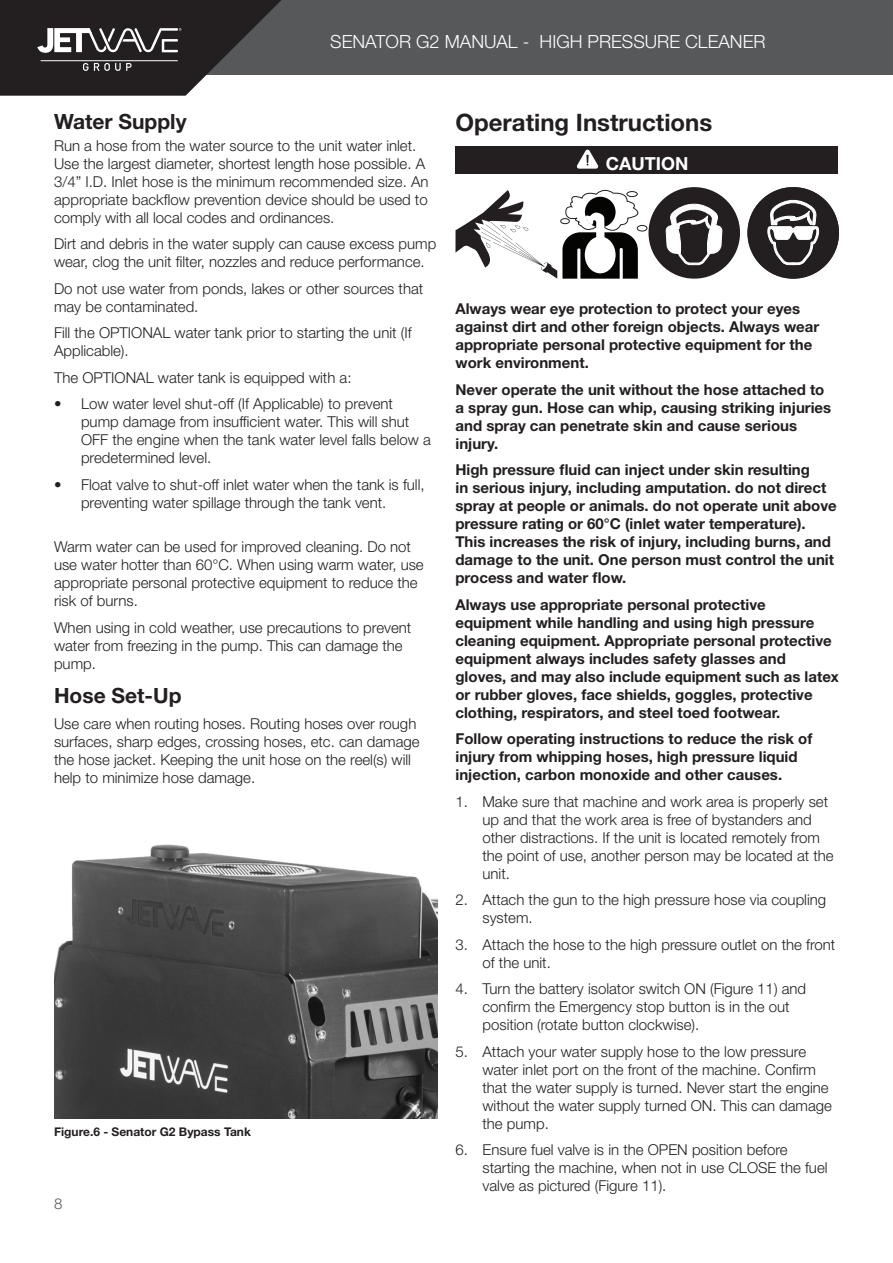
<style>
.page{position:relative;width:893px;height:1263px;background:#fff}
.page>*{position:absolute;margin:0;border:0;box-sizing:border-box;transform-origin:0 0}
.t1{font:700 24px "Helvetica Neue LT Std";color:#231f20}
.t2{font:700 21px "Helvetica Neue LT Std";color:#231f20}
.t3{font:300 18.15px "Helvetica Neue LT Std";color:#fff}
.t4{font:700 18px "Helvetica Neue LT Std";color:#fff}
.t5{font:300 15px/18px "Helvetica Neue LT Std";color:#231f20}
.t6{font:700 15px/18px "Helvetica Neue LT Std";color:#231f20}
.t7{font:300 15px "Helvetica Neue LT Std";color:#57585a}
.t8{font:700 12px "Helvetica Neue LT Std";color:#231f20}
</style>
<div class="page">
<div style="left:0;top:0;width:893px;height:74px;background:#57585a"></div>
<svg style="left:0;top:0;width:282px;height:96px"></svg>
<div style="left:455px;top:146px;width:383px;height:28px;background:#231f20"></div>
<div style="left:747px;top:187px;width:92px;height:92px;background:#231f20;border-radius:50%"></div>
<svg style="left:767px;top:199px;width:52px;height:66px"></svg>
<svg style="left:577px;top:149px;width:22px;height:20px"></svg>
<div style="left:637px;top:225px;width:10px;height:6px;border:1px solid #231f20;border-radius:50%"></div>
<svg style="left:455px;top:189px;width:191px;height:90px"></svg>
<div style="left:585px;top:237px;width:31px;height:36px;background:#fff;border-radius:50%"></div>
<div style="left:648px;top:187px;width:92px;height:92px;background:#231f20;border-radius:50%"></div>
<svg style="left:665px;top:203px;width:58px;height:62px"></svg>
<img style="left:54px;top:844px;width:383px;height:274px">
<p class="t3" style="left:330px;top:30px;width:437px">SENATOR G2 MANUAL - HIGH PRESSURE CLEANER</p>
<p class="t2" style="left:54px;top:108px;width:134px">Water Supply</p>
<p class="t5" style="left:54px;top:136px;width:376px">Run a hose from the water source to the unit water inlet.<br>Use the largest diameter, shortest length hose possible. A 3/4” I.D. Inlet hose is the minimum recommended size. An appropriate backflow prevention device should be used to comply with all local codes and ordinances.</p>
<p class="t5" style="left:54px;top:235px;width:384px">Dirt and debris in the water supply can cause excess pump wear, clog the unit filter, nozzles and reduce performance.</p>
<p class="t5" style="left:54px;top:279px;width:371px">Do not use water from ponds, lakes or other sources that may be contaminated.</p>
<p class="t5" style="left:54px;top:324px;width:359px">Fill the OPTIONAL water tank prior to starting the unit (If<br>Applicable).</p>
<p class="t5" style="left:54px;top:368px;width:299px">The OPTIONAL water tank is equipped with a:</p>
<p class="t5" style="left:81px;top:395px;width:351px;text-indent:-27px">• Low water level shut-off (If Applicable) to prevent pump damage from insufficient water. This will shut OFF the engine when the tank water level falls below a predetermined level.</p>
<p class="t5" style="left:81px;top:475px;width:345px;text-indent:-27px">• Float valve to shut-off inlet water when the tank is full, preventing water spillage through the tank vent.</p>
<p class="t5" style="left:54px;top:538px;width:371px">Warm water can be used for improved cleaning. Do not use water hotter than 60°C. When using warm water, use appropriate personal protective equipment to reduce the risk of burns.</p>
<p class="t5" style="left:54px;top:618px;width:359px">When using in cold weather, use precautions to prevent water from freezing in the pump. This can damage the pump.</p>
<p class="t2" style="left:54px;top:682px;width:129px">Hose Set-Up</p>
<p class="t5" style="left:54px;top:714px;width:367px">Use care when routing hoses. Routing hoses over rough surfaces, sharp edges, crossing hoses, etc. can damage the hose jacket. Keeping the unit hose on the reel(s) will help to minimize hose damage.</p>
<p class="t8" style="left:54px;top:1125px;width:198px">Figure.6 - Senator G2 Bypass Tank</p>
<p class="t7" style="left:54px;top:1194px;width:10px">8</p>
<p class="t1" style="left:455px;top:107px;width:258px">Operating Instructions</p>
<p class="t4" style="left:606px;top:153px;width:84px">CAUTION</p>
<p class="t6" style="left:455px;top:300px;width:365px">Always wear eye protection to protect your eyes against dirt and other foreign objects. Always wear appropriate personal protective equipment for the work environment.</p>
<p class="t6" style="left:455px;top:380px;width:377px">Never operate the unit without the hose attached to a spray gun. Hose can whip, causing striking injuries and spray can penetrate skin and cause serious injury.</p>
<p class="t6" style="left:455px;top:461px;width:383px">High pressure fluid can inject under skin resulting<br>in serious injury, including amputation. do not direct spray at people or animals. do not operate unit above pressure rating or 60°C (inlet water temperature).<br>This increases the risk of injury, including burns, and damage to the unit. One person must control the unit process and water flow.</p>
<p class="t6" style="left:455px;top:595px;width:385px">Always use appropriate personal protective equipment while handling and using high pressure cleaning equipment. Appropriate personal protective equipment always includes safety glasses and gloves, and may also include equipment such as latex or rubber gloves, face shields, goggles, protective clothing, respirators, and steel toed footwear.</p>
<p class="t6" style="left:455px;top:730px;width:358px">Follow operating instructions to reduce the risk of injury from whipping hoses, high pressure liquid injection, carbon monoxide and other causes.</p>
<p class="t5" style="left:482px;top:792px;width:353px;text-indent:-27px">1. Make sure that machine and work area is properly set up and that the work area is free of bystanders and other distractions. If the unit is located remotely from the point of use, another person may be located at the unit.</p>
<p class="t5" style="left:482px;top:891px;width:345px;text-indent:-27px">2. Attach the gun to the high pressure hose via coupling system.</p>
<p class="t5" style="left:482px;top:935px;width:354px;text-indent:-27px">3. Attach the hose to the high pressure outlet on the front of the unit.</p>
<p class="t5" style="left:482px;top:980px;width:325px;text-indent:-27px">4. Turn the battery isolator switch ON (Figure 11) and confirm the Emergency stop button is in the out position (rotate button clockwise).</p>
<p class="t5" style="left:482px;top:1042px;width:351px;text-indent:-27px">5. Attach your water supply hose to the low pressure water inlet port on the front of the machine. Confirm that the water supply is turned. Never start the engine without the water supply turned ON. This can damage the pump.</p>
<p class="t5" style="left:482px;top:1141px;width:347px;text-indent:-27px">6. Ensure fuel valve is in the OPEN position before starting the machine, when not in use CLOSE the fuel valve as pictured (Figure 11).</p>
</div>
